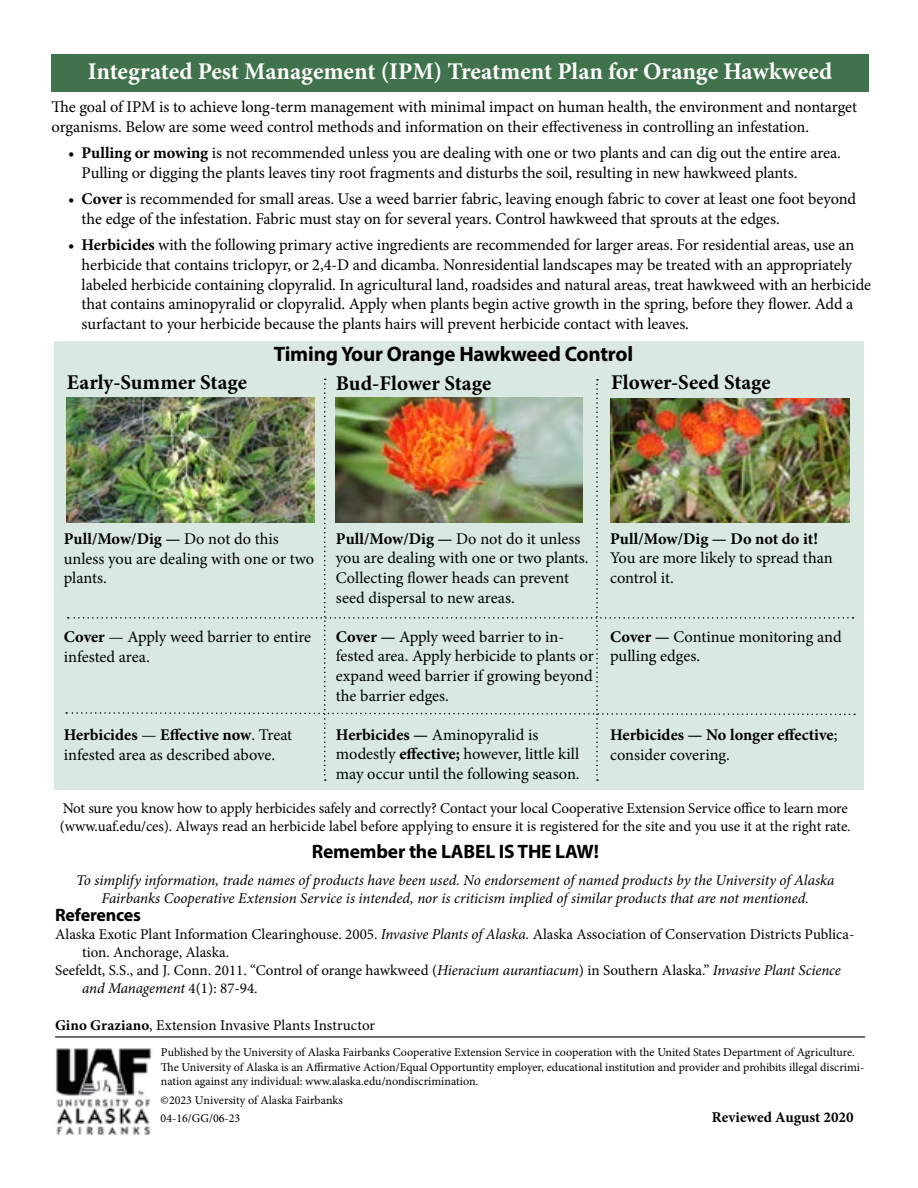
<style>
.page{position:relative;width:918px;height:1188px;background:#fff}
.page>*{position:absolute;margin:0;border:0;box-sizing:border-box;transform-origin:0 0}
.t1{font:700 24px "Minion Pro";letter-spacing:-.005em;color:#fff}
.t2{font:700 21px "Minion Pro";color:#000}
.t3{font:700 21px "Myriad Pro";letter-spacing:-.01em;color:#000}
.t4{font:700 19.5px "Myriad Pro";letter-spacing:-.01em;color:#000}
.t5{font:700 18px "Myriad Pro";letter-spacing:-.01em;color:#000}
.t6{font:16.35px/19.6px "Minion Pro";letter-spacing:-.005em;color:#000}
.t7{font:700 16.35px/19.8px "Minion Pro";color:#000}
.t8{font:15px/18px "Minion Pro";letter-spacing:-.005em;color:#000}
.t9{font:italic 15px/18px "Minion Pro";color:#000;text-align:center}
.t10{font:700 15px "Minion Pro";color:#000}
.t11{font:12px/14.4px "Minion Pro";color:#000}
.s1{font-weight:700}
.s2{font-weight:400}
.s3{font-style:italic}
.s4{font-weight:500}
</style>
<div class="page">
<div style="left:54px;top:341px;width:810px;height:448px;background:#dae8e2"></div>
<hr style="left:55px;top:1036px;width:810px;height:2px;background:#000">
<div style="left:51px;top:55px;width:818px;height:37px;background:#40724c"></div>
<img style="left:66px;top:379px;width:789px;height:402px">
<img style="left:55px;top:1048px;width:97px;height:86px">
<p class="t1" style="left:88px;top:54px;width:746px">Integrated Pest Management (IPM) Treatment Plan for Orange Hawkweed</p>
<p class="t6" style="left:52px;top:97px;width:807px">Te goal of IPM is to achieve long-term management with minimal impact on human health, the environment and nontarget organisms. Below are some weed control methods and information on their efectiveness in controlling an infestation.</p>
<p class="t6" style="left:82px;top:143px;width:761px;text-indent:-14px">• <span class="s1">Pulling or mowing</span> is not recommended unless you are dealing with one or two plants and can dig out the entire area.<br>Pulling or digging the plants leaves tiny root fragments and disturbs the soil, resulting in new hawkweed plants.</p>
<p class="t6" style="left:82px;top:189px;width:776px;text-indent:-14px">• <span class="s1">Cover</span> is recommended for small areas. Use a weed barrier fabric, leaving enough fabric to cover at least one foot beyond the edge of the infestation. Fabric must stay on for several years. Control hawkweed that sprouts at the edges.</p>
<p class="t6" style="left:82px;top:235px;width:791px;text-indent:-13px">• <span class="s1">Herbicides</span> with the following primary active ingredients are recommended for larger areas. For residential areas, use an herbicide that contains triclopyr, or 2,4-D and dicamba. Nonresidential landscapes may be treated with an appropriately labeled herbicide containing clopyralid. In agricultural land, roadsides and natural areas, treat hawkweed with an herbicide that contains aminopyralid or clopyralid. Apply when plants begin active growth in the spring, before they fower. Add a surfactant to your herbicide because the plants hairs will prevent herbicide contact with leaves.</p>
<h3 class="t3" style="left:274px;top:340px;width:361px">Timing Your Orange Hawkweed Control</h3>
<p class="t2" style="left:67px;top:367px;width:182px">Early-Summer Stage</p>
<p class="t2" style="left:611px;top:367px;width:161px">Flower-Seed Stage</p>
<p class="t2" style="left:336px;top:368px;width:157px">Bud-Flower Stage</p>
<p class="t6" style="left:336px;top:529px;width:254px"><span class="s1">Pull/Mow/Dig —</span> Do not do it unless you are dealing with one or two plants.<br>Collecting fower heads can prevent seed dispersal to new areas.</p>
<p class="t6" style="left:336px;top:627px;width:259px"><span class="s1">Cover —</span> Apply weed barrier to in&shy;fested area. Apply herbicide to plants or expand weed barrier if growing beyond the barrier edges.</p>
<p class="t6" style="left:336px;top:725px;width:245px"><span class="s1">Herbicides —</span> Aminopyralid is modestly <span class="s1">efective;</span> however, little kill may occur until the following season.</p>
<h5 class="t7" style="left:610px;top:528px;width:209px">Pull/Mow/Dig — Do not do it!</h5>
<p class="t6" style="left:610px;top:548px;width:224px">You are more likely to spread than control it.</p>
<p class="t6" style="left:64px;top:529px;width:252px"><span class="s1">Pull/Mow/Dig —</span> Do not do this unless you are dealing with one or two plants.</p>
<p class="t6" style="left:610px;top:627px;width:233px"><span class="s1">Cover —</span> Continue monitoring and pulling edges.</p>
<p class="t6" style="left:64px;top:627px;width:249px"><span class="s1">Cover</span> — Apply weed barrier to entire infested area.</p>
<p class="t7" style="left:610px;top:725px;width:229px">Herbicides — No longer efective<span class="s2">; consider covering.</span></p>
<p class="t8" style="left:63px;top:799px;width:787px">Not sure you know how to apply herbicides safely and correctly? Contact your local Cooperative Extension Service ofce to learn more</p>
<p class="t8" style="left:60px;top:817px;width:792px">(www.uaf.edu/ces). Always read an herbicide label before applying to ensure it is registered for the site and you use it at the right rate.</p>
<h3 class="t4" style="left:312px;top:839px;width:289px">Remember the LABEL IS THE LAW!</h3>
<p class="t9" style="left:76px;top:871px;width:760px">To simplify information, trade names of products have been used. No endorsement of named products by the University of Alaska<br>Fairbanks Cooperative Extension Service is intended, nor is criticism implied of similar products that are not mentioned.</p>
<h4 class="t5" style="left:55px;top:903px;width:88px">References</h4>
<p class="t8" style="left:82px;top:925px;width:774px;text-indent:-27px">Alaska Exotic Plant Information Clearinghouse. 2005. <span class="s3">Invasive Plants of Alaska.</span> Alaska Association of Conservation Districts Publica&shy;tion. Anchorage, Alaska.</p>
<p class="t8" style="left:82px;top:961px;width:760px;text-indent:-27px">Seefeldt, S.S., and J. Conn. 2011. “Control of orange hawkweed (<span class="s3">Hieracium aurantiacum</span>) in Southern Alaska.” <span class="s3">Invasive Plant Science and Management</span> 4(1): 87-94.</p>
<p class="t8" style="left:55px;top:1016px;width:322px"><span class="s1">Gino Graziano</span>, Extension Invasive Plants Instructor</p>
<p class="t11" style="left:161px;top:1046px;width:705px">Published by the University of Alaska Fairbanks Cooperative Extension Service in cooperation with the United States Department of Agriculture.<br>Te University of Alaska is an Afrmative Action/Equal Opportuntity employer, educational institution and provider and prohibits illegal discrimi&shy;nation against any individual: www.alaska.edu/nondiscrimination.</p>
<p class="t11" style="left:161px;top:1091px;width:184px;line-height:18px">©2023 University of Alaska Fairbanks<br>04-16/GG/0<span class="s4">6</span>-23</p>
<p class="t6" style="left:64px;top:725px;width:230px"><span class="s1">Herbicides</span> — <span class="s1">Efective now</span>. Treat infested area as described above.</p>
<p class="t10" style="left:712px;top:1107px;width:143px">Reviewed August 2020</p>
</div>
